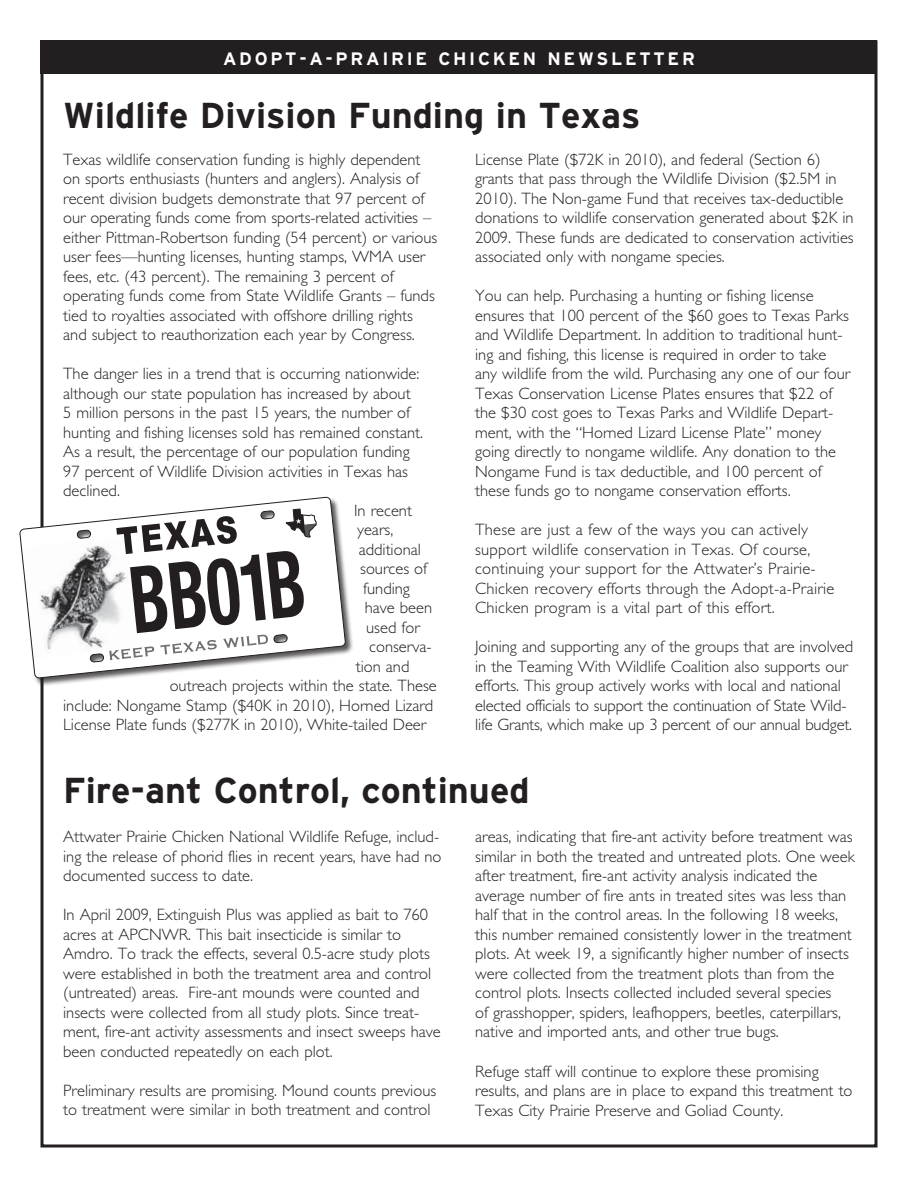
<style>
.page{position:relative;width:918px;height:1188px;background:#fff}
.page>*{position:absolute;margin:0;border:0;box-sizing:border-box;transform-origin:0 0}
.t1{font:700 36px "Interstate";color:#231f20}
.t2{font:700 18px "Interstate";letter-spacing:.15em;color:#fff}
.t3{font:300 16.5px/19.5px "Gill Sans";color:#231f20}
</style>
<div class="page">
<div style="left:40px;top:40px;width:838px;height:34px;background:#231f20"></div>
<div style="left:19px;top:497px;width:335px;height:190px;background:#231f20;opacity:.75"></div>
<svg style="left:20px;top:497px;width:326px;height:181px"></svg>
<img style="left:23px;top:537px;width:86px;height:121px">
<svg style="left:109px;top:508px;width:208px;height:152px"></svg>
<p class="t2" style="left:223px;top:48px;width:473px">ADOPT-A-PRAIRIE CHICKEN NEWSLETTER</p>
<h1 class="t1" style="left:63px;top:95px;width:579px">Wildlife Division Funding in Texas</h1>
<p class="t3" style="left:63px;top:149px;width:376px">Texas wildlife conservation funding is highly dependent on sports enthusiasts (hunters and anglers). Analysis of recent division budgets demonstrate that 97 percent of our operating funds come from sports-related activities – either Pittman-Robertson funding (54 percent) or various user fees—hunting licenses, hunting stamps, WMA user fees, etc. (43 percent). The remaining 3 percent of operating funds come from State Wildlife Grants – funds tied to royalties associated with offshore drilling rights and subject to reauthorization each year by Congress.</p>
<p class="t3" style="left:63px;top:364px;width:358px">The danger lies in a trend that is occurring nationwide:</p>
<p class="t3" style="left:63px;top:384px;width:349px">although our state population has increased by about</p>
<p class="t3" style="left:63px;top:403px;width:349px">5 million persons in the past 15 years, the number of</p>
<p class="t3" style="left:63px;top:423px;width:361px">hunting and fishing licenses sold has remained constant.</p>
<p class="t3" style="left:63px;top:442px;width:348px">As a result, the percentage of our population funding</p>
<p class="t3" style="left:63px;top:462px;width:346px">97 percent of Wildlife Division activities in Texas has</p>
<p class="t3" style="left:63px;top:481px;width:58px">declined.</p>
<p class="t3" style="left:354px;top:501px;width:59px">In recent</p>
<p class="t3" style="left:357px;top:520px;width:38px">years,</p>
<p class="t3" style="left:359px;top:540px;width:64px">additional</p>
<p class="t3" style="left:360px;top:559px;width:68px">sources of</p>
<p class="t3" style="left:363px;top:579px;width:48px">funding</p>
<p class="t3" style="left:365px;top:598px;width:69px">have been</p>
<p class="t3" style="left:366px;top:618px;width:55px">used for</p>
<p class="t3" style="left:369px;top:637px;width:64px">conserva-</p>
<p class="t3" style="left:356px;top:657px;width:55px">tion and</p>
<p class="t3" style="left:170px;top:676px;width:269px">outreach projects within the state. These</p>
<p class="t3" style="left:63px;top:696px;width:372px">include: Nongame Stamp ($40K in 2010), Horned Lizard</p>
<p class="t3" style="left:63px;top:715px;width:365px">License Plate funds ($277K in 2010), White-tailed Deer</p>
<p class="t3" style="left:475px;top:150px;width:380px">License Plate ($72K in 2010), and federal (Section 6) grants that pass through the Wildlife Division ($2.5M in 2010). The Non-game Fund that receives tax-deductible donations to wildlife conservation generated about $2K in 2009. These funds are dedicated to conservation activities associated only with nongame species.</p>
<p class="t3" style="left:475px;top:286px;width:377px">You can help. Purchasing a hunting or fishing license ensures that 100 percent of the $60 goes to Texas Parks and Wildlife Department. In addition to traditional hunt&shy;ing and fishing, this license is required in order to take any wildlife from the wild. Purchasing any one of our four Texas Conservation License Plates ensures that $22 of the $30 cost goes to Texas Parks and Wildlife Depart&shy;ment, with the “Horned Lizard License Plate” money going directly to nongame wildlife. Any donation to the Nongame Fund is tax deductible, and 100 percent of these funds go to nongame conservation efforts.</p>
<p class="t3" style="left:475px;top:520px;width:361px">These are just a few of the ways you can actively support wildlife conservation in Texas. Of course, continuing your support for the Attwater’s Prairie-Chicken recovery efforts through the Adopt-a-Prairie Chicken program is a vital part of this effort.</p>
<p class="t3" style="left:475px;top:637px;width:380px">Joining and supporting any of the groups that are involved in the Teaming With Wildlife Coalition also supports our efforts. This group actively works with local and national elected officials to support the continuation of State Wild&shy;life Grants, which make up 3 percent of our annual budget.</p>
<h1 class="t1" style="left:63px;top:770px;width:468px">Fire-ant Control, continued</h1>
<p class="t3" style="left:63px;top:827px;width:380px">Attwater Prairie Chicken National Wildlife Refuge, includ&shy;ing the release of phorid flies in recent years, have had no documented success to date.</p>
<p class="t3" style="left:63px;top:905px;width:379px">In April 2009, Extinguish Plus was applied as bait to 760 acres at APCNWR. This bait insecticide is similar to Amdro. To track the effects, several 0.5-acre study plots were established in both the treatment area and control (untreated) areas. Fire-ant mounds were counted and insects were collected from all study plots. Since treat&shy;ment, fire-ant activity assessments and insect sweeps have been conducted repeatedly on each plot.</p>
<p class="t3" style="left:63px;top:1081px;width:375px">Preliminary results are promising. Mound counts previous to treatment were similar in both treatment and control</p>
<p class="t3" style="left:475px;top:827px;width:381px">areas, indicating that fire-ant activity before treatment was similar in both the treated and untreated plots. One week after treatment, fire-ant activity analysis indicated the average number of fire ants in treated sites was less than half that in the control areas. In the following 18 weeks, this number remained consistently lower in the treatment plots. At week 19, a significantly higher number of insects were collected from the treatment plots than from the control plots. Insects collected included several species<br>of grasshopper, spiders, leafhoppers, beetles, caterpillars, native and imported ants, and other true bugs.</p>
<p class="t3" style="left:475px;top:1061px;width:379px">Refuge staff will continue to explore these promising results, and plans are in place to expand this treatment to<br>Texas City Prairie Preserve and Goliad County.</p>
</div>
